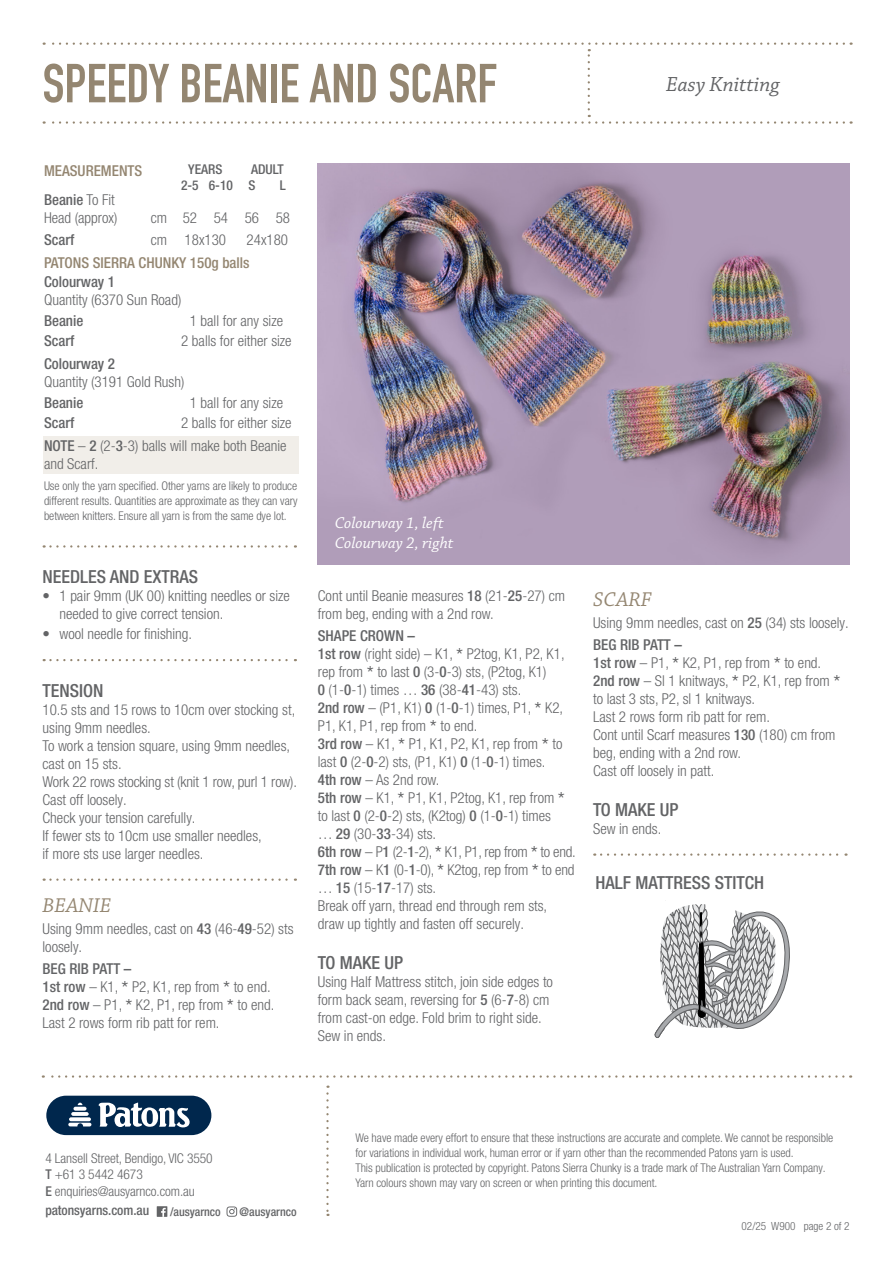
<style>
.page{position:relative;width:893px;height:1263px;background:#fff}
.page>*{position:absolute;margin:0;border:0;box-sizing:border-box;transform-origin:0 0}
.t1{font:700 54px "DIN Condensed";color:#948671}
.t2{font:italic 21.45px "Chaparral Pro";color:#636466}
.t3{font:italic 21px "Chaparral Pro";letter-spacing:.005em;color:#948671}
.t4{font:500 condensed 18px "Helvetica Neue LT Std";color:#636466}
.t5{font:italic 16.5px/19.8px "Chaparral Pro";color:#fff}
.t6{font:300 condensed 15px/18px "Helvetica Neue LT Pro";color:#636466}
.t7{font:500 condensed 15px "Helvetica Neue LT Std";color:#636466}
.t8{font:500 condensed 15px "Helvetica Neue LT Std";color:#948671}
.t9{font:300 condensed 13.5px/16.5px "Helvetica Neue LT Pro";letter-spacing:-.005em;color:#636466}
.t10{font:500 condensed 13.5px/15.1px "Helvetica Neue LT Pro";color:#636466}
.t11{font:500 condensed 13.5px "Helvetica Neue LT Std";letter-spacing:-.005em;color:#636466}
.t12{font:300 condensed 12px/15px "Helvetica Neue LT Pro";letter-spacing:-.005em;color:#636466}
.t13{font:500 condensed 12px "Helvetica Neue LT Std";color:#636466}
.t14{font:300 condensed 11.25px "Helvetica Neue LT Pro";color:#636466}
.s1{font-family:"Helvetica Neue LT Pro";font-weight:300}
.s2{font-family:"Helvetica Neue LT Std";font-weight:500}
.s3{font-size:21px}
</style>
<div class="page">
<svg style="left:43px;top:1075px;width:800px;height:3px"></svg>
<svg style="left:326px;top:1085px;width:3px;height:131px"></svg>
<svg style="left:44px;top:43px;width:800px;height:66px"></svg>
<svg style="left:44px;top:115px;width:800px;height:9px"></svg>
<div style="left:157px;top:1206px;width:10px;height:11px;background:#636466"></div>
<svg style="left:161px;top:1208px;width:5px;height:9px"></svg>
<svg style="left:227px;top:1206px;width:10px;height:11px"></svg>
<svg style="left:46px;top:1095px;width:166px;height:41px"></svg>
<svg style="left:69px;top:1117px;width:22px;height:4px"></svg>
<svg style="left:71px;top:1112px;width:18px;height:4px"></svg>
<svg style="left:44px;top:545px;width:252px;height:3px"></svg>
<svg style="left:44px;top:659px;width:252px;height:2px"></svg>
<svg style="left:44px;top:878px;width:252px;height:3px"></svg>
<div style="left:43px;top:436px;width:255px;height:37px;background:#f1eee9"></div>
<img style="left:318px;top:163px;width:532px;height:402px">
<svg style="left:601px;top:853px;width:245px;height:3px"></svg>
<svg style="left:654px;top:904px;width:136px;height:134px"></svg>
<h1 class="t1" style="left:43px;top:47px;width:456px">SPEEDY BEANIE AND SCARF</h1>
<h2 class="t2" style="left:666px;top:72px;width:115px">Easy Knitting</h2>
<p class="t8" style="left:44px;top:161px;width:100px">MEASUREMENTS</p>
<p class="t10" style="left:188px;top:162px;width:36px">YEARS</p>
<p class="t10" style="left:181px;top:162px;width:104px;text-indent:70px">ADULT<br>2-5 6-10 S</p>
<p class="t10" style="left:280px;top:177px;width:7px">L</p>
<p class="t7" style="left:44px;top:191px;width:72px">Beanie <span class="s1">To Fit</span></p>
<p class="t6" style="left:44px;top:209px;width:75px">Head (approx)</p>
<p class="t6" style="left:151px;top:209px;width:141px">cm 52 54 56 58</p>
<p class="t7" style="left:44px;top:230px;width:32px">Scarf</p>
<p class="t6" style="left:151px;top:230px;width:77px">cm 18x130</p>
<p class="t6" style="left:247px;top:230px;width:43px">24x180</p>
<p class="t8" style="left:44px;top:254px;width:207px">PATONS SIERRA CHUNKY 150g balls</p>
<p class="t7" style="left:44px;top:273px;width:73px">Colourway 1</p>
<p class="t6" style="left:44px;top:291px;width:139px">Quantity (6370 Sun Road)</p>
<p class="t7" style="left:44px;top:312px;width:41px">Beanie</p>
<p class="t6" style="left:190px;top:312px;width:95px">1 ball for any size</p>
<p class="t7" style="left:44px;top:331px;width:32px">Scarf</p>
<p class="t6" style="left:181px;top:331px;width:112px">2 balls for either size</p>
<p class="t7" style="left:44px;top:355px;width:73px">Colourway 2</p>
<p class="t6" style="left:44px;top:373px;width:142px">Quantity (3191 Gold Rush)</p>
<p class="t7" style="left:44px;top:394px;width:41px">Beanie</p>
<p class="t6" style="left:190px;top:394px;width:95px">1 ball for any size</p>
<p class="t7" style="left:44px;top:413px;width:32px">Scarf</p>
<p class="t6" style="left:44px;top:410px;width:249px;line-height:23.4px;text-indent:137px">2 balls for either size<br><span class="s2">NOTE</span> – <span class="s2">2</span> (2-<span class="s2">3</span>-3) balls will make both Beanie</p>
<p class="t6" style="left:44px;top:455px;width:56px">and Scarf.</p>
<p class="t12" style="left:44px;top:479px;width:255px;text-align:justify">Use only the yarn specified. Other yarns are likely to produce different results. Quantities are approximate as they can vary between knitters. Ensure all yarn is from the same dye lot.</p>
<p class="t4" style="left:43px;top:566px;width:157px">NEEDLES AND EXTRAS</p>
<p class="t6" style="left:60px;top:586px;width:232px;text-indent:-17px">• 1 pair 9mm (UK 00) knitting needles or size needed to give correct tension.</p>
<p class="t6" style="left:43px;top:625px;width:151px">• wool needle for finishing.</p>
<p class="t4" style="left:43px;top:679px;width:63px">TENSION</p>
<p class="t6" style="left:43px;top:700px;width:256px">10.5 sts and 15 rows to 10cm over stocking st, using 9mm needles.<br>To work a tension square, using 9mm needles, cast on 15 sts.<br>Work 22 rows stocking st (knit 1 row, purl 1 row).<br>Cast off loosely.<br>Check your tension carefully.<br>If fewer sts to 10cm use smaller needles,<br>if more sts use larger needles.</p>
<h3 class="t3" style="left:43px;top:894px;width:70px">BEANIE</h3>
<p class="t6" style="left:43px;top:920px;width:253px">Using 9mm needles, cast on <span class="s2">43</span> (46-<span class="s2">49</span>-52) sts loosely.</p>
<p class="t7" style="left:43px;top:959px;width:90px">BEG RIB PATT –</p>
<p class="t6" style="left:43px;top:977px;width:233px"><span class="s2">1st row</span> – K1, <span class="s3">*</span> P2, K1, rep from <span class="s3">*</span> to end.<br><span class="s2">2nd row</span> – P1, <span class="s3">*</span> K2, P1, rep from <span class="s3">*</span> to end.<br>Last 2 rows form rib patt for rem.</p>
<p class="t5" style="left:335px;top:513px;width:120px">Colourway 1, left<br>Colourway 2, right</p>
<p class="t6" style="left:318px;top:587px;width:249px">Cont until Beanie measures <span class="s2">18</span> (21-<span class="s2">25</span>-27) cm from beg, ending with a 2nd row.</p>
<p class="t7" style="left:318px;top:627px;width:99px">SHAPE CROWN –</p>
<p class="t6" style="left:318px;top:644px;width:259px"><span class="s2">1st row</span> (right side) – K1, <span class="s3">*</span> P2tog, K1, P2, K1, rep from <span class="s3">*</span> to last <span class="s2">0</span> (3-<span class="s2">0</span>-3) sts, (P2tog, K1)<br><span class="s2">0</span> (1-<span class="s2">0</span>-1) times … <span class="s2">36</span> (38-<span class="s2">41</span>-43) sts.<br><span class="s2">2nd row</span> – (P1, K1) <span class="s2">0</span> (1-<span class="s2">0</span>-1) times, P1, <span class="s3">*</span> K2, P1, K1, P1, rep from <span class="s3">*</span> to end.<br><span class="s2">3rd row</span> – K1, <span class="s3">*</span> P1, K1, P2, K1, rep from <span class="s3">*</span> to last <span class="s2">0</span> (2-<span class="s2">0</span>-2) sts, (P1, K1) <span class="s2">0</span> (1-<span class="s2">0</span>-1) times.<br><span class="s2">4th row</span> – As 2nd row.<br><span class="s2">5th row</span> – K1, <span class="s3">*</span> P1, K1, P2tog, K1, rep from <span class="s3">* </span>to last <span class="s2">0</span> (2-<span class="s2">0</span>-2) sts, (K2tog) <span class="s2">0</span> (1-<span class="s2">0</span>-1) times<br>… <span class="s2">29</span> (30-<span class="s2">33</span>-34) sts.<br><span class="s2">6th row</span> – P<span class="s2">1</span> (2-<span class="s2">1</span>-2), <span class="s3">*</span> K1, P1, rep from <span class="s3">*</span> to end.<br><span class="s2">7th row</span> – K<span class="s2">1</span> (0-<span class="s2">1</span>-0), <span class="s3">*</span> K2tog, rep from <span class="s3">*</span> to end … <span class="s2">15</span> (15-<span class="s2">17</span>-17) sts.<br>Break off yarn, thread end through rem sts, draw up tightly and fasten off securely.</p>
<p class="t4" style="left:318px;top:951px;width:87px">TO MAKE UP</p>
<p class="t6" style="left:318px;top:972px;width:237px">Using Half Mattress stitch, join side edges to form back seam, reversing for <span class="s2">5</span> (6-<span class="s2">7</span>-8) cm from cast-on edge. Fold brim to right side.<br>Sew in ends.</p>
<h3 class="t3" style="left:593px;top:588px;width:60px">SCARF</h3>
<p class="t6" style="left:593px;top:614px;width:257px">Using 9mm needles, cast on <span class="s2">25</span> (34) sts loosely.</p>
<p class="t7" style="left:593px;top:636px;width:90px">BEG RIB PATT –</p>
<p class="t6" style="left:593px;top:654px;width:249px"><span class="s2">1st row</span> – P1, <span class="s3">*</span> K2, P1, rep from <span class="s3">*</span> to end.<br><span class="s2">2nd row</span> – Sl 1 knitways, <span class="s3">*</span> P2, K1, rep from <span class="s3">* </span>to last 3 sts, P2, sl 1 knitways.<br>Last 2 rows form rib patt for rem.<br>Cont until Scarf measures <span class="s2">130</span> (180) cm from beg, ending with a 2nd row.<br>Cast off loosely in patt.</p>
<p class="t4" style="left:593px;top:798px;width:87px">TO MAKE UP</p>
<p class="t6" style="left:593px;top:819px;width:70px">Sew in ends.</p>
<p class="t4" style="left:596px;top:872px;width:170px">HALF MATTRESS STITCH</p>
<p class="t9" style="left:45px;top:1149px;width:169px">4 Lansell Street, Bendigo, VIC 3550<br><span class="s2">T</span> +61 3 5442 4673<br><span class="s2">E</span> enquiries@ausyarnco.com.au</p>
<p class="t11" style="left:45px;top:1202px;width:105px">patonsyarns.com.au</p>
<p class="t13" style="left:170px;top:1204px;width:52px">/ausyarnco</p>
<p class="t13" style="left:240px;top:1204px;width:59px">@ausyarnco</p>
<p class="t12" style="left:355px;top:1130px;width:479px">We have made every effort to ensure that these instructions are accurate and complete. We cannot be responsible for variations in individual work, human error or if yarn other than the recommended Patons yarn is used.<br>This publication is protected by copyright. Patons Sierra Chunky is a trade mark of The Australian Yarn Company.<br>Yarn colours shown may vary on screen or when printing this document.</p>
<p class="t14" style="left:741px;top:1219px;width:110px">02/25 W900 page 2 of 2</p>
</div>
